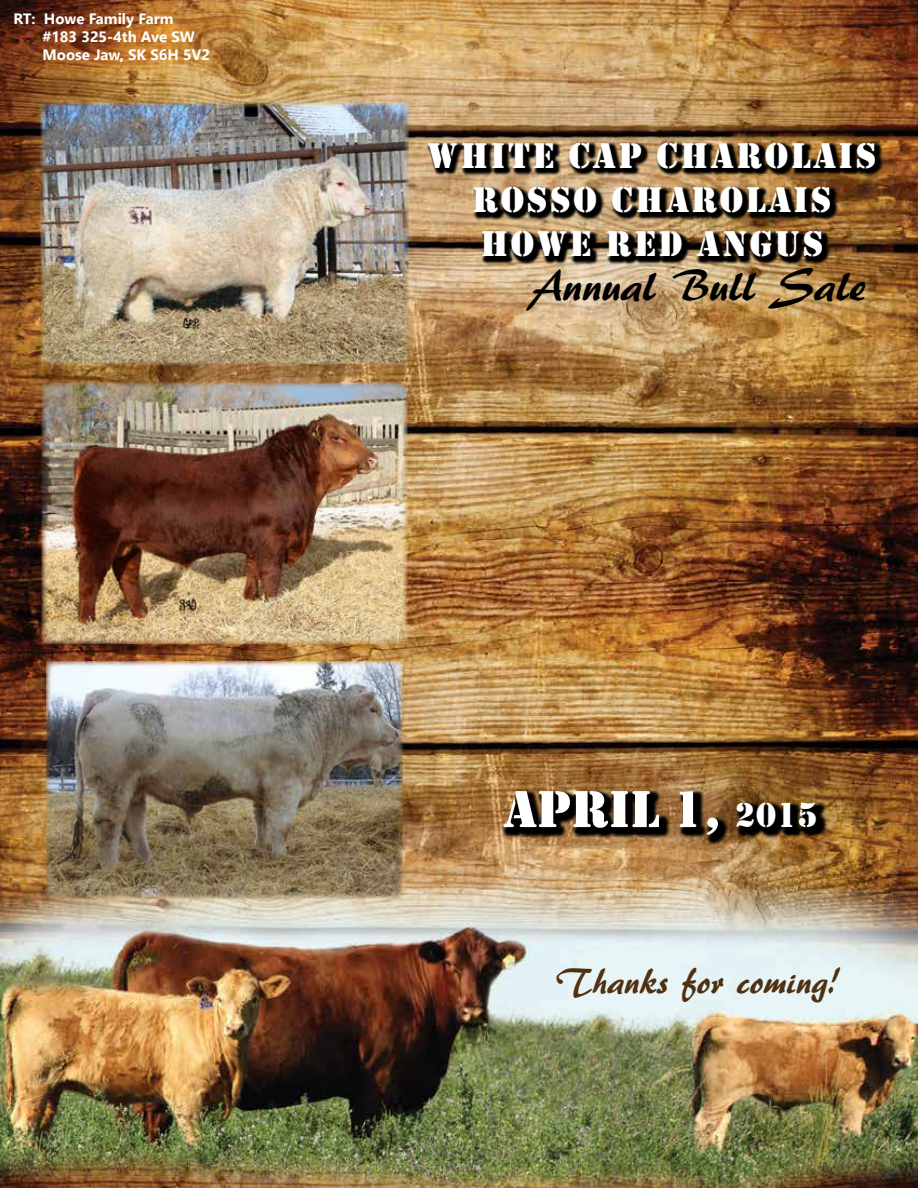
<style>
.page{position:relative;width:918px;height:1188px;background:#fff}
.page>*{position:absolute;margin:0;border:0;box-sizing:border-box;transform-origin:0 0}
.t1{font:54px "Stencil";color:#fff}
.t2{font:45.9px "ARBERKLEY";color:#000}
.t3{font:36.9px/44.2px "Stencil";letter-spacing:.07em;color:#fff;text-align:center}
.t4{font:36px "ARBERKLEY";color:#4f3012}
.t5{font:700 15px/18px "Nirmala UI";color:#fff}
.s1{font-size:36px}
</style>
<div class="page">
<img style="left:0;top:0;width:918px;height:1188px">
<img style="left:42px;top:383px;width:365px;height:261px">
<img style="left:41px;top:103px;width:367px;height:262px">
<img style="left:46px;top:661px;width:357px;height:238px">
<img style="left:426px;top:141px;width:457px;height:124px">
<svg style="left:501px;top:789px;width:326px;height:57px;background:#4c361d"></svg>
<p class="t5" style="left:42px;top:9px;width:169px;text-indent:-29px">RT: Howe Family Farm #183 325-4th Ave SW<br>Moose Jaw, SK S6H 5V2</p>
<h3 class="t3" style="left:428px;top:134px;width:450px">WHITE CAP CHAROLAIS<br>ROSSO CHAROLAIS<br>HOWE RED ANGUS</h3>
<h2 class="t2" style="left:530px;top:257px;width:337px">Annual Bull Sale</h2>
<h1 class="t1" style="left:503px;top:778px;width:316px">April 1, <span class="s1">2015</span></h1>
<h3 class="t4" style="left:556px;top:959px;width:286px">Thanks for coming!</h3>
</div>
